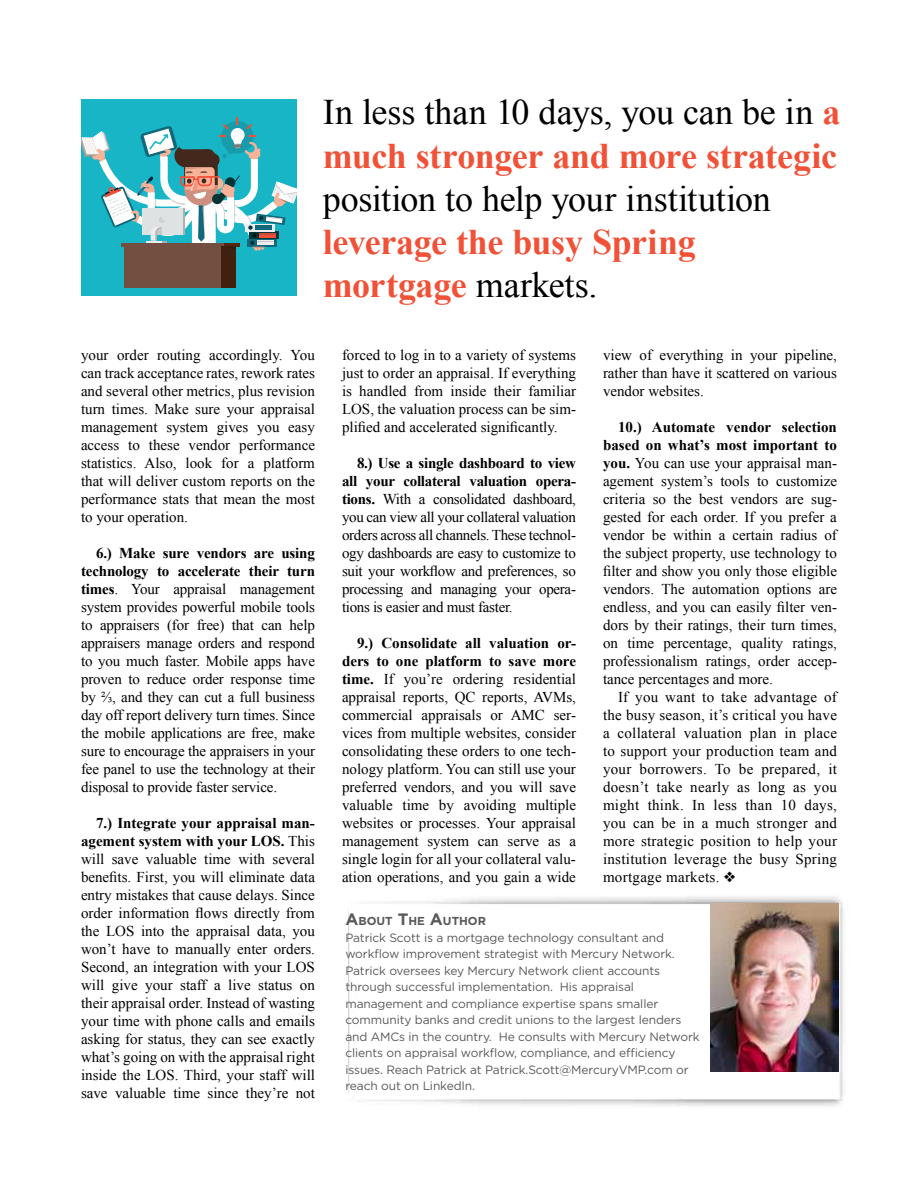
<style>
.page{position:relative;width:918px;height:1188px;background:#fff}
.page>*{position:absolute;margin:0;border:0;box-sizing:border-box;transform-origin:0 0}
.t1{font:700 36px/43.2px "Times New Roman";letter-spacing:-.01em;color:#f05137}
.t2{font:36px "Times New Roman";letter-spacing:-.01em;color:#000}
.t3{font:15px/18px "Times New Roman";color:#000;text-align:justify}
.t4{font:12px/16.5px "Gotham";letter-spacing:-.01em;color:#58595b}
.t5{font:700 11.55px "Gotham";color:#58595b}
.s1{font-weight:400;color:#000}
.s2{font-weight:700}
.s3{font-size:16.5px}
</style>
<div class="page">
<div style="left:81px;top:99px;width:216px;height:197px;background:#17b5c5"></div>
<div style="left:124px;top:246px;width:97px;height:42px;background:#724f41"></div>
<div style="left:221px;top:246px;width:15px;height:42px;background:#40210f"></div>
<svg style="left:81px;top:117px;width:216px;height:134px"></svg>
<img style="left:349px;top:896px;width:495px;height:210px">
<img style="left:711px;top:904px;width:128px;height:167px">
<h1 class="t1" style="left:323px;top:90px;width:519px"><span class="s1">In less than 10 days, you can be in</span> a much stronger and more strategic</h1>
<h1 class="t2" style="left:323px;top:174px;width:450px">position to help your institution</h1>
<h1 class="t1" style="left:323px;top:219px;width:374px">leverage the busy Spring mortgage <span class="s1">markets.</span></h1>
<p class="t3" style="left:81px;top:346px;width:236px">your order routing accordingly. You can track acceptance rates, rework rates and several other metrics, plus revision turn times. Make sure your appraisal management system gives you easy access to these vendor performance statistics. Also, look for a platform that will deliver custom reports on the performance stats that mean the most to your operation.</p>
<p class="t3" style="left:81px;top:544px;width:236px;text-indent:15px"><span class="s2">6.) Make sure vendors are using technology to accelerate their turn times</span>. Your appraisal management system provides powerful mobile tools to appraisers (for free) that can help appraisers manage orders and respond to you much faster. Mobile apps have proven to reduce order response time by ⅔, and they can cut a full business day off report delivery turn times. Since the mobile applications are free, make sure to encourage the appraisers in your fee panel to use the technology at their disposal to provide faster service.</p>
<p class="t3" style="left:81px;top:814px;width:236px;text-indent:15px"><span class="s2">7.) Integrate your appraisal man&shy;agement system with your LOS.</span> This will save valuable time with several benefits. First, you will eliminate data entry mistakes that cause delays. Since order information flows directly from the LOS into the appraisal data, you won’t have to manually enter orders.<br>Second, an integration with your LOS will give your staff a live status on their appraisal order. Instead of wasting your time with phone calls and emails asking for status, they can see exactly what’s going on with the appraisal right inside the LOS. Third, your staff will save valuable time since they’re not</p>
<p class="t3" style="left:342px;top:346px;width:236px">forced to log in to a variety of systems just to order an appraisal. If everything is handled from inside their familiar LOS, the valuation process can be sim&shy;plified and accelerated significantly.</p>
<p class="t3" style="left:342px;top:454px;width:236px;text-indent:15px"><span class="s2">8.) Use a single dashboard to view all your collateral valuation opera&shy;tions.</span> With a consolidated dashboard, you can view all your collateral valuation orders across all channels. These technol&shy;ogy dashboards are easy to customize to suit your workflow and preferences, so processing and managing your opera&shy;tions is easier and must faster.</p>
<p class="t3" style="left:342px;top:634px;width:236px;text-indent:15px"><span class="s2">9.) Consolidate all valuation or&shy;ders to one platform to save more time.</span> If you’re ordering residential appraisal reports, QC reports, AVMs, commercial appraisals or AMC ser&shy;vices from multiple websites, consider consolidating these orders to one tech&shy;nology platform. You can still use your preferred vendors, and you will save valuable time by avoiding multiple websites or processes. Your appraisal management system can serve as a single login for all your collateral valu&shy;ation operations, and you gain a wide</p>
<p class="t3" style="left:603px;top:346px;width:236px">view of everything in your pipeline, rather than have it scattered on various vendor websites.</p>
<p class="t3" style="left:603px;top:418px;width:236px;text-indent:15px"><span class="s2">10.) Automate vendor selection based on what’s most important to you.</span> You can use your appraisal man&shy;agement system’s tools to customize criteria so the best vendors are sug&shy;gested for each order. If you prefer a vendor be within a certain radius of the subject property, use technology to filter and show you only those eligible vendors. The automation options are endless, and you can easily filter ven&shy;dors by their ratings, their turn times, on time percentage, quality ratings, professionalism ratings, order accep&shy;tance percentages and more.</p>
<p class="t3" style="left:603px;top:688px;width:236px;text-indent:15px">If you want to take advantage of the busy season, it’s critical you have a collateral valuation plan in place to support your production team and your borrowers. To be prepared, it doesn’t take nearly as long as you might think. In less than 10 days, you can be in a much stronger and more strategic position to help your institution leverage the busy Spring mortgage markets. ❖</p>
<p class="t5" style="left:345px;top:914px;width:142px"><span class="s3">A</span>BOUT <span class="s3">T</span>HE <span class="s3">A</span>UTHOR</p>
<p class="t4" style="left:345px;top:929px;width:356px">Patrick Scott is a mortgage technology consultant and workflow improvement strategist with Mercury Network.<br>Patrick oversees key Mercury Network client accounts through successful implementation. His appraisal management and compliance expertise spans smaller community banks and credit unions to the largest lenders and AMCs in the country. He consults with Mercury Network clients on appraisal workflow, compliance, and efficiency issues. Reach Patrick at Patrick.Scott@MercuryVMP.com or reach out on LinkedIn.</p>
</div>
